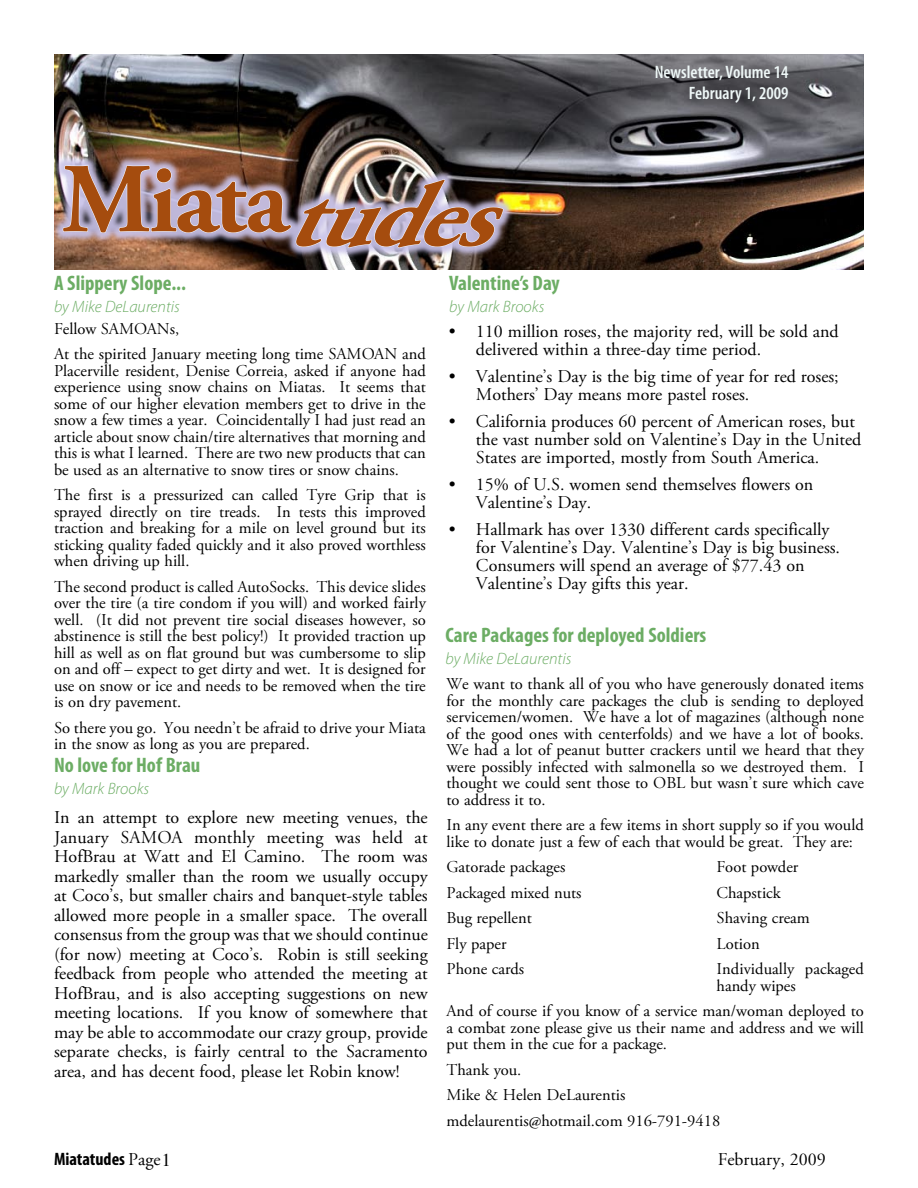
<style>
.page{position:relative;width:918px;height:1188px;background:#fff}
.page>*{position:absolute;margin:0;border:0;box-sizing:border-box;transform-origin:0 0}
.t1{font:700 98.4px "Adobe Garamond Pro";letter-spacing:-.025em;color:#a54c0e}
.t2{font:700 condensed 21px "Myriad Pro";color:#6cad64}
.t3{font:18px/19.5px "Adobe Garamond Pro";color:#000}
.t4{font:600 condensed 18px/21px "Myriad Pro";color:#eff8f8;text-align:right}
.t5{font:700 condensed 18px "Myriad Pro";color:#000}
.t6{font:16.5px/16.5px "Adobe Garamond Pro";color:#000}
.t7{font:italic 300 16.5px "Myriad Pro";color:#6cad64}
.s1{font-family:"Adobe Garamond Pro";font-weight:400;font-stretch:normal}
.s2{font-family:"Times";font-weight:400;font-stretch:normal}
</style>
<div class="page">
<img style="left:54px;top:54px;width:810px;height:216px">
<div style="left:51px;top:154px;width:464px;height:105px;background:#c9c3e9;opacity:.93"></div>
<img style="left:63px;top:165px;width:440px;height:83px">
<p class="t1" style="left:62px;top:143px;width:485px">Miata<sub>tudes</sub></p>
<p class="t4" style="left:655px;top:62px;width:135px">Newsletter, Volume 14<br>February 1, 2009</p>
<p class="t2" style="left:54px;top:270px;width:134px">A Slippery Slope...</p>
<p class="t7" style="left:54px;top:297px;width:128px">by Mike DeLaurentis</p>
<p class="t6" style="left:54px;top:316px;width:373px;line-height:25.5px">Fellow SAMOANs,<br>At the spirited January meeting long time SAMOAN and</p>
<p class="t6" style="left:54px;top:363px;width:373px;text-align:justify">Placerville resident, Denise Correia, asked if anyone had experience using snow chains on Miatas. It seems that some of our higher elevation members get to drive in the snow a few times a year. Coincidentally I had just read an article about snow chain/tire alternatives that morning and this is what I learned. There are two new products that can be used as an alternative to snow tires or snow chains.</p>
<p class="t6" style="left:54px;top:487px;width:373px;text-align:justify">The first is a pressurized can called Tyre Grip that is sprayed directly on tire treads. In tests this improved traction and breaking for a mile on level ground but its sticking quality faded quickly and it also proved worthless when driving up hill.</p>
<p class="t6" style="left:54px;top:579px;width:373px;text-align:justify">The second product is called AutoSocks. This device slides over the tire (a tire condom if you will) and worked fairly well. (It did not prevent tire social diseases however, so abstinence is still the best policy!) It provided traction up hill as well as on flat ground but was cumbersome to slip on and off – expect to get dirty and wet. It is designed for use on snow or ice and needs to be removed when the tire is on dry pavement.</p>
<p class="t6" style="left:54px;top:720px;width:373px">So there you go. You needn’t be afraid to drive your Miata in the snow as long as you are prepared.</p>
<p class="t2" style="left:54px;top:752px;width:148px">No love for Hof Brau</p>
<p class="t7" style="left:54px;top:778px;width:97px">by Mark Brooks</p>
<p class="t3" style="left:54px;top:808px;width:375px;text-align:justify">In an attempt to explore new meeting venues, the January SAMOA monthly meeting was held at HofBrau at Watt and El Camino. The room was markedly smaller than the room we usually occupy at Coco’s, but smaller chairs and banquet-style tables allowed more people in a smaller space. The overall consensus from the group was that we should continue (for now) meeting at Coco’s. Robin is still seeking feedback from people who attended the meeting at HofBrau, and is also accepting suggestions on new meeting locations. If you know of somewhere that may be able to accommodate our crazy group, provide separate checks, is fairly central to the Sacramento area, and has decent food, please let Robin know!</p>
<p class="t2" style="left:449px;top:270px;width:112px">Valentine’s Day</p>
<p class="t7" style="left:449px;top:297px;width:97px">by Mark Brooks</p>
<p class="t3" style="left:476px;top:323px;width:364px;line-height:18px">110 million roses, the majority red, will be sold and delivered within a three-day time period.</p>
<p class="t3" style="left:476px;top:368px;width:364px;line-height:18px">Valentine’s Day is the big time of year for red roses;<br>Mothers’ Day means more pastel roses.</p>
<p class="t3" style="left:476px;top:413px;width:387px;line-height:18px">California produces 60 percent of American roses, but the vast number sold on Valentine’s Day in the United<br>States are imported, mostly from South America.</p>
<p class="t3" style="left:476px;top:476px;width:339px;line-height:18px">15% of U.S. women send themselves flowers on<br>Valentine’s Day.</p>
<p class="t3" style="left:476px;top:521px;width:366px;line-height:18px">Hallmark has over 1330 different cards specifically for Valentine’s Day. Valentine’s Day is big business.<br>Consumers will spend an average of $77.43 on Valentine’s Day gifts this year.</p>
<p class="t3" style="left:449px;top:322px;width:8px">•</p>
<p class="t3" style="left:449px;top:367px;width:8px">•</p>
<p class="t3" style="left:449px;top:412px;width:8px">•</p>
<p class="t3" style="left:449px;top:475px;width:8px">•</p>
<p class="t3" style="left:449px;top:520px;width:8px">•</p>
<p class="t2" style="left:446px;top:622px;width:262px">Care Packages for deployed Soldiers</p>
<p class="t7" style="left:446px;top:649px;width:128px">by Mike DeLaurentis</p>
<p class="t6" style="left:446px;top:677px;width:419px;text-align:justify">We want to thank all of you who have generously donated items for the monthly care packages the club is sending to deployed servicemen/women. We have a lot of magazines (although none of the good ones with centerfolds) and we have a lot of books.<br>We had a lot of peanut butter crackers until we heard that they were possibly infected with salmonella so we destroyed them. I thought we could sent those to OBL but wasn’t sure which cave to address it to.</p>
<p class="t6" style="left:446px;top:818px;width:419px">In any event there are a few items in short supply so if you would like to donate just a few of each that would be great. They are:</p>
<p class="t6" style="left:446px;top:860px;width:120px">Gatorade packages</p>
<p class="t6" style="left:717px;top:860px;width:83px">Foot powder</p>
<p class="t6" style="left:446px;top:885px;width:137px">Packaged mixed nuts</p>
<p class="t6" style="left:717px;top:885px;width:66px">Chapstick</p>
<p class="t6" style="left:446px;top:910px;width:87px">Bug repellent</p>
<p class="t6" style="left:717px;top:910px;width:95px">Shaving cream</p>
<p class="t6" style="left:446px;top:936px;width:62px">Fly paper</p>
<p class="t6" style="left:717px;top:936px;width:45px">Lotion</p>
<p class="t6" style="left:446px;top:961px;width:79px">Phone cards</p>
<p class="t6" style="left:717px;top:961px;width:149px">Individually packaged handy wipes</p>
<p class="t6" style="left:446px;top:1004px;width:419px;text-align:justify">And of course if you know of a service man/woman deployed to a combat zone please give us their name and address and we will put them in the cue for a package.</p>
<p class="t6" style="left:446px;top:1058px;width:275px;line-height:25.5px">Thank you.<br>Mike &amp; Helen DeLaurentis mdelaurentis@hotmail.com 916-791-9418</p>
<p class="t5" style="left:54px;top:1147px;width:118px">Miatatudes <span class="s1">Page</span><span class="s2">1</span></p>
<p class="t3" style="left:718px;top:1150px;width:109px">February, 2009</p>
</div>
